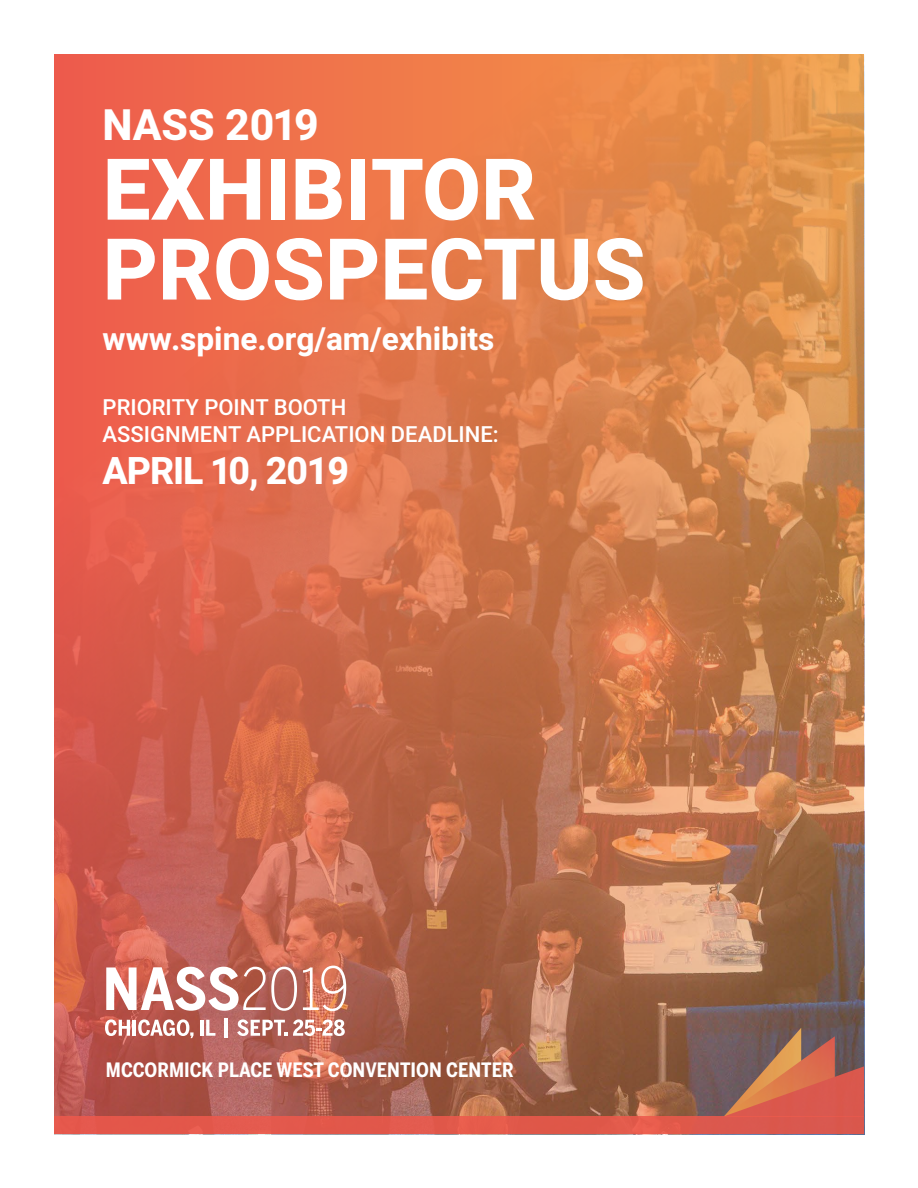
<style>
.page{position:relative;width:918px;height:1188px;background:#fff}
.page>*{position:absolute;margin:0;border:0;box-sizing:border-box;transform-origin:0 0}
.t1{font:800 85.5px/79.9px "Heebo";color:#fff}
.t2{font:800 42.75px "Heebo";color:#fff}
.t3{font:800 37.5px "Heebo";letter-spacing:-.03em;color:#fff}
.t4{font:700 31.65px "Heebo";color:#fff}
.t5{font:500 22.05px/27.5px "Heebo";color:#fff}
.t6{font:700 19.65px "Benton Sans Cond";color:#fff}
</style>
<div class="page">
<img style="left:54px;top:54px;width:810px;height:1063px">
<svg style="left:723px;top:1028px;width:141px;height:89px;background:#aa6454"></svg>
<svg style="left:106px;top:967px;width:191px;height:44px"></svg>
<svg style="left:303px;top:966px;width:43px;height:45px"></svg>
<svg style="left:105px;top:1019px;width:25px;height:17px"></svg>
<hr style="left:133px;top:1020px;width:3px;height:16px;background:#fff">
<svg style="left:138px;top:1019px;width:56px;height:19px"></svg>
<hr style="left:200px;top:1020px;width:3px;height:16px;background:#fff">
<svg style="left:206px;top:1020px;width:9px;height:16px"></svg>
<svg style="left:237px;top:1019px;width:50px;height:17px"></svg>
<svg style="left:293px;top:1019px;width:52px;height:17px"></svg>
<hr style="left:225px;top:1018px;width:3px;height:20px;background:#fff">
<div style="left:54px;top:1117px;width:810px;height:17px;background:#e2584b"></div>
<h2 class="t2" style="left:103px;top:95px;width:218px">NASS 2019</h2>
<h1 class="t1" style="left:103px;top:152px;width:545px">EXHIBITOR<br>PROSPECTUS</h1>
<h3 class="t4" style="left:103px;top:317px;width:393px">www.spine.org/am/exhibits</h3>
<p class="t5" style="left:103px;top:393px;width:398px">PRIORITY POINT BOOTH<br>ASSIGNMENT APPLICATION DEADLINE:</p>
<h3 class="t3" style="left:103px;top:445px;width:248px">APRIL 10, 2019</h3>
<p class="t6" style="left:106px;top:1058px;width:409px">MCCORMICK PLACE WEST CONVENTION CENTER</p>
</div>
